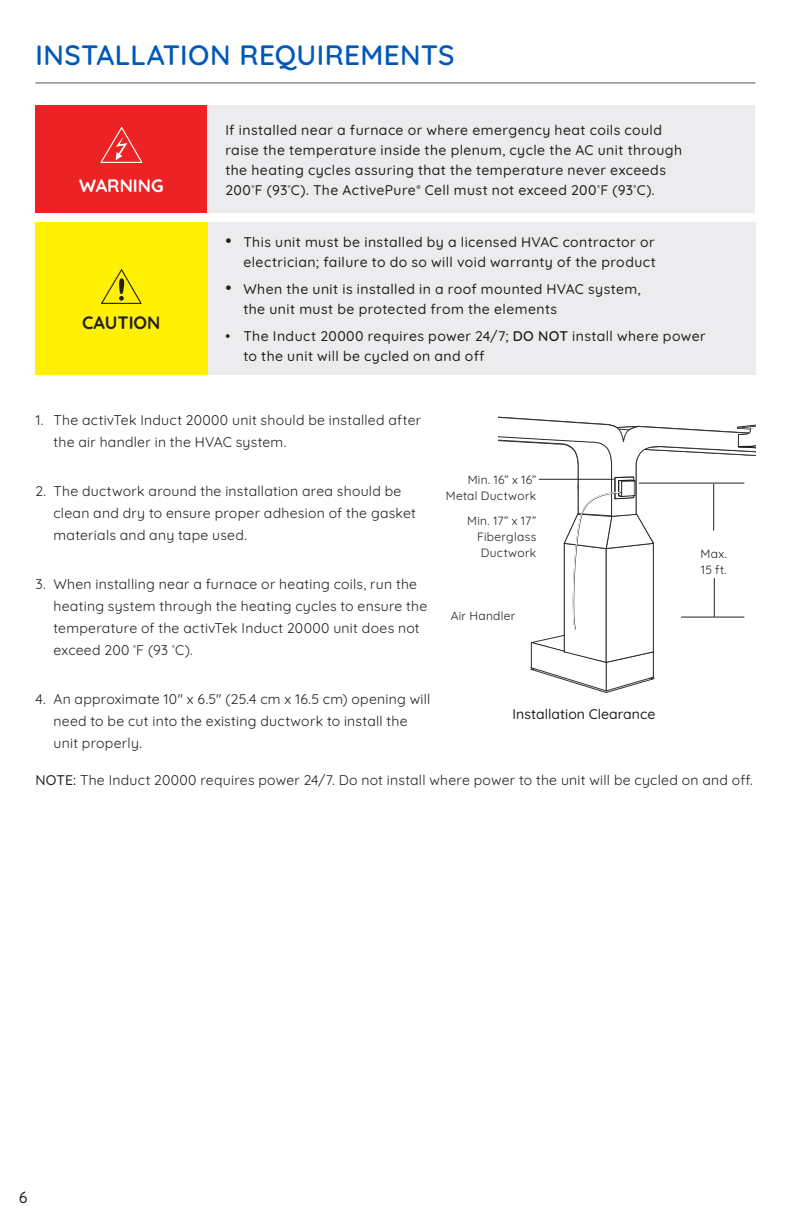
<style>
.page{position:relative;width:792px;height:1224px;background:#fff}
.page>*{position:absolute;margin:0;border:0;box-sizing:border-box;transform-origin:0 0}
.t1{font:600 28px "Quicksand";letter-spacing:.015em;color:#0058b8}
.t2{font:700 18px "Quicksand";color:#fff}
.t3{font:700 18px "Quicksand";color:#231f20}
.t4{font:500 16px "Quicksand";color:#231f20}
.t5{font:14px/22px "Quicksand";letter-spacing:.02em;color:#231f20}
.t6{font:500 14px/20px "Quicksand";letter-spacing:.03em;color:#231f20}
.t7{font:500 14px "Quicksand";color:#231f20}
.t8{font:12px/16px "Quicksand";letter-spacing:.025em;color:#231f20;text-align:right}
.s1{font-weight:400;font-size:18px}
.s2{font-weight:600}
.s3{font-weight:500}
</style>
<div class="page">
<hr style="left:35px;top:83px;width:720px;height:1px;background:#54575a">
<div style="left:156px;top:105px;width:599px;height:108px;background:#ececee"></div>
<div style="left:35px;top:105px;width:172px;height:108px;background:#ed2224"></div>
<svg style="left:100px;top:127px;width:43px;height:36px"></svg>
<div style="left:155px;top:222px;width:600px;height:153px;background:#ececee"></div>
<div style="left:35px;top:222px;width:172px;height:153px;background:#fff101"></div>
<svg style="left:101px;top:269px;width:41px;height:35px"></svg>
<svg style="left:499px;top:416px;width:256px;height:277px"></svg>
<hr style="left:539px;top:479px;width:75px;height:1px;background:#231f20">
<hr style="left:639px;top:483px;width:105px;height:1px;background:#231f20">
<hr style="left:681px;top:617px;width:63px;height:1px;background:#231f20">
<hr style="left:713px;top:484px;width:1px;height:47px;background:#231f20">
<hr style="left:714px;top:556px;width:1px;height:61px;background:#231f20">
<div style="left:698px;top:542px;width:32px;height:35px;background:#fff"></div>
<h1 class="t1" style="left:35px;top:33px;width:421px">INSTALLATION REQUIREMENTS</h1>
<p class="t2" style="left:79px;top:171px;width:86px">WARNING</p>
<p class="t3" style="left:82px;top:309px;width:80px">CAUTION</p>
<p class="t6" style="left:225px;top:119px;width:458px">If installed near a furnace or where emergency heat coils could raise the temperature inside the plenum, cycle the AC unit through the heating cycles assuring that the temperature never exceeds 200<sup>°</sup>F (93<sup>°</sup>C). The ActivePure<sup>®</sup> Cell must not exceed 200<sup>°</sup>F (93<sup>°</sup>C).</p>
<p class="t6" style="left:225px;top:230px;width:432px;text-align:right"><span class="s1">•</span> This unit must be installed by a licensed HVAC contractor or electrician; failure to do so will void warranty of the product</p>
<p class="t6" style="left:243px;top:278px;width:399px;text-indent:-18px"><span class="s1">•</span> When the unit is installed in a roof mounted HVAC system, the unit must be protected from the elements</p>
<p class="t6" style="left:243px;top:325px;width:464px;text-indent:-18px">• The Induct 20000 requires power 24/7; <span class="s2">DO NOT</span> install where power to the unit will be cycled on and off</p>
<p class="t5" style="left:53px;top:408px;width:369px;text-indent:-18px">1. The activTek Induct 20000 unit should be installed after the air handler in the HVAC system.</p>
<p class="t5" style="left:53px;top:479px;width:364px;text-indent:-18px">2. The ductwork around the installation area should be clean and dry to ensure proper adhesion of the gasket materials and any tape used.</p>
<p class="t5" style="left:53px;top:572px;width:376px;text-indent:-18px">3. When installing near a furnace or heating coils, run the heating system through the heating cycles to ensure the temperature of the activTek Induct 20000 unit does not exceed 200 <sup>°</sup>F (93 <sup>°</sup>C).</p>
<p class="t5" style="left:53px;top:687px;width:379px;text-indent:-18px">4. An approximate 10" x 6.5" (25.4 cm x 16.5 cm) opening will need to be cut into the existing ductwork to install the unit properly.</p>
<p class="t8" style="left:446px;top:471px;width:92px">Min. 16” x 16”<br>Metal Ductwork</p>
<p class="t8" style="left:467px;top:511px;width:71px">Min. 17” x 17”<br>Fiberglass<br>Ductwork</p>
<p class="t8" style="left:451px;top:607px;width:66px">Air Handler</p>
<p class="t7" style="left:513px;top:703px;width:144px">Installation Clearance</p>
<p class="t8" style="left:701px;top:545px;width:28px;text-align:left">Max.<br>15 ft.</p>
<p class="t5" style="left:35px;top:767px;width:719px"><span class="s3">NOTE:</span> The Induct 20000 requires power 24/7. Do not install where power to the unit will be cycled on and off.</p>
<p class="t4" style="left:19px;top:1185px;width:10px">6</p>
</div>
